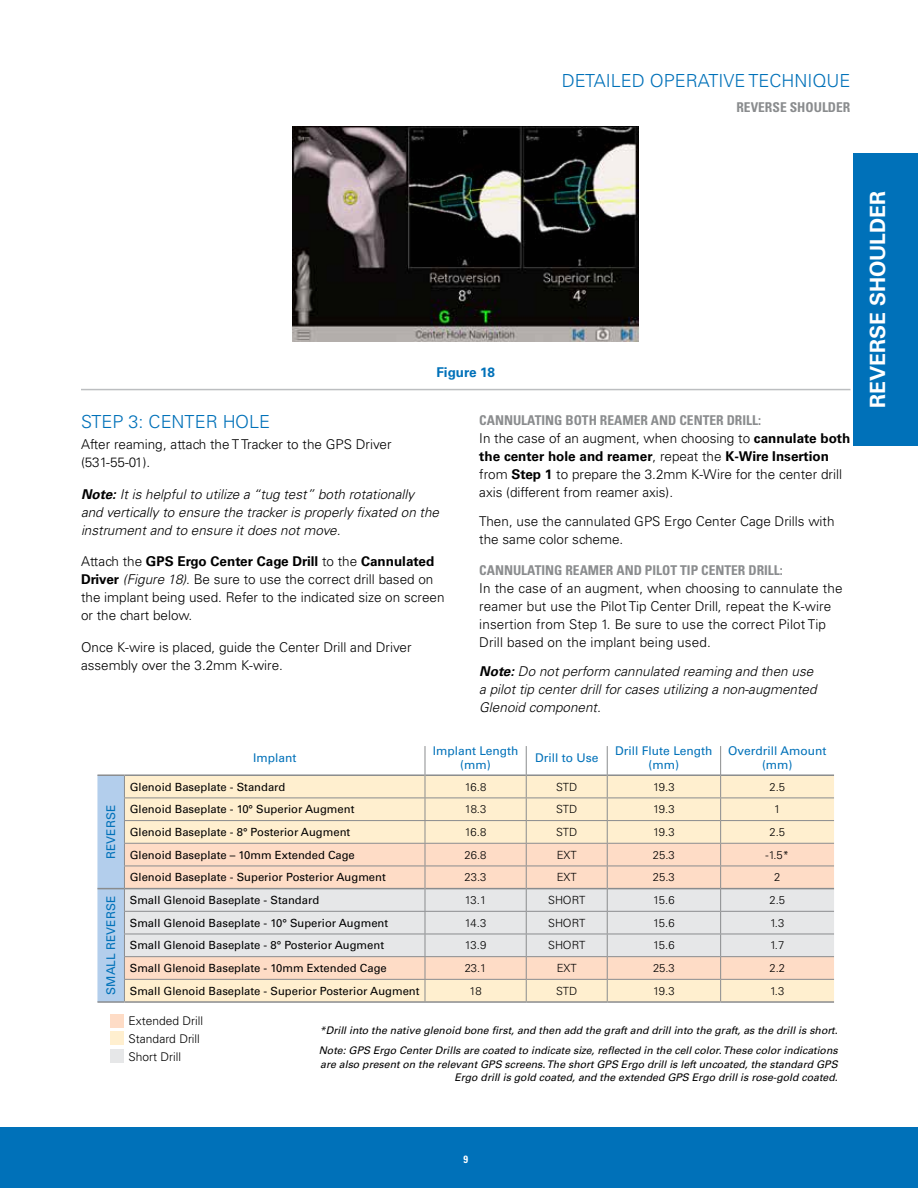
<style>
.page{position:relative;width:918px;height:1188px;background:#fff}
.page>*{position:absolute;margin:0;border:0;box-sizing:border-box;transform-origin:0 0}
.t1{font:700 21px "Univers LT Std";color:#fff}
.t2{font:300 18px "Univers LT Std";color:#0071b9}
.t3{font:300 13.5px/18px "Univers LT Std";color:#000}
.t4{font:italic 300 13.5px/18px "Univers LT Std";color:#000}
.t5{font:700 condensed 13.5px "Univers LT Std";color:#8a8c8e}
.t6{font:700 13.5px "Univers LT Std";color:#0071b9}
.t7{font:12px/13.5px "Univers LT Std";color:#0071b9;text-align:center}
.t8{font:300 12px/18px "Univers LT Std";color:#000}
.t9{font:11.25px "Univers LT Std";color:#000}
.t10{font:300 11.25px "Univers LT Std";letter-spacing:-.02em;color:#000}
.t11{font:italic 10.5px/20.2px "Univers LT Std";color:#000}
.t12{font:700 condensed 10.5px "Univers LT Std";color:#fff}
.s1{font-weight:700}
.s2{font-style:italic}
.s3{font-weight:700;font-stretch:condensed;color:#8a8c8e}
</style>
<div class="page">
<div style="left:0;top:1127px;width:918px;height:61px;background:#0071b9"></div>
<div style="left:854px;top:153px;width:64px;height:293px;background:#0071b9"></div>
<hr style="left:81px;top:389px;width:769px;height:1px;background:#bcbec0">
<hr style="left:97px;top:1001px;width:27px;height:2px;background:#8a8c8e">
<hr style="left:124px;top:1001px;width:301px;height:2px;background:#8a8c8e">
<hr style="left:425px;top:1001px;width:101px;height:2px;background:#8a8c8e">
<hr style="left:526px;top:1001px;width:81px;height:2px;background:#8a8c8e">
<hr style="left:607px;top:1001px;width:114px;height:2px;background:#8a8c8e">
<hr style="left:721px;top:1001px;width:113px;height:2px;background:#8a8c8e">
<svg style="left:97px;top:746px;width:737px;height:256px;background:#f0e4d5"></svg>
<div style="left:110px;top:1032px;width:14px;height:13px;background:#ffefcf"></div>
<div style="left:110px;top:1049px;width:14px;height:13px;background:#e6e7e8"></div>
<div style="left:110px;top:1014px;width:14px;height:14px;background:#fedcc6"></div>
<img style="left:293px;top:127px;width:346px;height:214px">
<h2 class="t2" style="left:562px;top:70px;width:290px">DETAILED OPERATIVE TECHNIQUE</h2>
<p class="t5" style="left:736px;top:98px;width:116px">REVERSE SHOULDER</p>
<p class="t6" style="left:436px;top:364px;width:60px">Figure 18</p>
<h2 class="t2" style="left:81px;top:411px;width:191px">STEP 3: CENTER HOLE</h2>
<p class="t3" style="left:81px;top:436px;width:312px">After reaming, attach the T Tracker to the GPS Driver (531-55-01).</p>
<p class="t4" style="left:81px;top:485px;width:360px"><span class="s1">Note:</span> It is helpful to utilize a “tug test” both rotationally and vertically to ensure the tracker is properly fixated on the instrument and to ensure it does not move.</p>
<p class="t3" style="left:81px;top:553px;width:365px">Attach the <span class="s1">GPS Ergo Center Cage Drill</span> to the <span class="s1">Cannulated Driver</span> <span class="s2">(Figure 18)</span>. Be sure to use the correct drill based on the implant being used. Refer to the indicated size on screen or the chart below.</p>
<p class="t3" style="left:81px;top:638px;width:332px">Once K-wire is placed, guide the Center Drill and Driver assembly over the 3.2mm K-wire.</p>
<p class="t3" style="left:479px;top:411px;width:373px"><span class="s3">CANNULATING BOTH REAMER AND CENTER DRILL:<br></span>In the case of an augment, when choosing to <span class="s1">cannulate both the center hole and reamer</span>, repeat the <span class="s1">K-Wire Insertion </span>from <span class="s1">Step 1</span> to prepare the 3.2mm K-Wire for the center drill axis (different from reamer axis).</p>
<p class="t3" style="left:479px;top:512px;width:357px">Then, use the cannulated GPS Ergo Center Cage Drills with the same color scheme.</p>
<p class="t5" style="left:479px;top:562px;width:305px">CANNULATING REAMER AND PILOT TIP CENTER DRILL:</p>
<p class="t3" style="left:479px;top:580px;width:365px">In the case of an augment, when choosing to cannulate the reamer but use the Pilot Tip Center Drill, repeat the K-wire insertion from Step 1. Be sure to use the correct Pilot Tip Drill based on the implant being used.</p>
<p class="t4" style="left:479px;top:663px;width:339px"><span class="s1">Note:</span> Do not perform cannulated reaming and then use a pilot tip center drill for cases utilizing a non-augmented<br>Glenoid component.</p>
<p class="t7" style="left:104px;top:859px;width:56px;rotate:-90deg">REVERSE</p>
<p class="t7" style="left:253px;top:751px;width:45px">Implant</p>
<p class="t7" style="left:433px;top:744px;width:87px">Implant Length (mm)</p>
<p class="t7" style="left:535px;top:751px;width:65px">Drill to Use</p>
<p class="t7" style="left:615px;top:744px;width:99px">Drill Flute Length (mm)</p>
<p class="t7" style="left:728px;top:744px;width:100px">Overdrill Amount (mm)</p>
<p class="t9" style="left:130px;top:780px;width:157px">Glenoid Baseplate - Standard</p>
<p class="t10" style="left:465px;top:780px;width:23px">16.8</p>
<p class="t10" style="left:556px;top:780px;width:23px">STD</p>
<p class="t10" style="left:653px;top:780px;width:23px">19.3</p>
<p class="t10" style="left:770px;top:780px;width:17px">2.5</p>
<p class="t9" style="left:130px;top:803px;width:226px">Glenoid Baseplate - 10° Superior Augment</p>
<p class="t10" style="left:465px;top:803px;width:23px">18.3</p>
<p class="t10" style="left:556px;top:803px;width:23px">STD</p>
<p class="t10" style="left:653px;top:803px;width:23px">19.3</p>
<p class="t10" style="left:774px;top:803px;width:8px">1</p>
<p class="t9" style="left:130px;top:825px;width:222px">Glenoid Baseplate - 8° Posterior Augment</p>
<p class="t10" style="left:465px;top:825px;width:23px">16.8</p>
<p class="t10" style="left:556px;top:825px;width:23px">STD</p>
<p class="t10" style="left:653px;top:825px;width:23px">19.3</p>
<p class="t10" style="left:770px;top:825px;width:17px">2.5</p>
<p class="t9" style="left:130px;top:848px;width:227px">Glenoid Baseplate – 10mm Extended Cage</p>
<p class="t10" style="left:465px;top:848px;width:23px">26.8</p>
<p class="t10" style="left:557px;top:848px;width:22px">EXT</p>
<p class="t10" style="left:653px;top:848px;width:23px">25.3</p>
<p class="t10" style="left:766px;top:848px;width:25px">-1.5*</p>
<p class="t9" style="left:130px;top:871px;width:258px">Glenoid Baseplate - Superior Posterior Augment</p>
<p class="t10" style="left:465px;top:871px;width:23px">23.3</p>
<p class="t10" style="left:557px;top:871px;width:22px">EXT</p>
<p class="t10" style="left:653px;top:871px;width:23px">25.3</p>
<p class="t10" style="left:774px;top:871px;width:8px">2</p>
<p class="t7" style="left:104px;top:995px;width:100px;rotate:-90deg">SMALL REVERSE</p>
<p class="t9" style="left:130px;top:893px;width:191px">Small Glenoid Baseplate - Standard</p>
<p class="t10" style="left:465px;top:893px;width:23px">13.1</p>
<p class="t10" style="left:548px;top:893px;width:39px">SHORT</p>
<p class="t10" style="left:653px;top:893px;width:23px">15.6</p>
<p class="t10" style="left:770px;top:893px;width:17px">2.5</p>
<p class="t9" style="left:130px;top:916px;width:260px">Small Glenoid Baseplate - 10° Superior Augment</p>
<p class="t10" style="left:465px;top:916px;width:23px">14.3</p>
<p class="t10" style="left:548px;top:916px;width:39px">SHORT</p>
<p class="t10" style="left:653px;top:916px;width:23px">15.6</p>
<p class="t10" style="left:770px;top:916px;width:16px">1.3</p>
<p class="t9" style="left:130px;top:939px;width:256px">Small Glenoid Baseplate - 8° Posterior Augment</p>
<p class="t10" style="left:465px;top:939px;width:23px">13.9</p>
<p class="t10" style="left:548px;top:939px;width:39px">SHORT</p>
<p class="t10" style="left:653px;top:939px;width:23px">15.6</p>
<p class="t10" style="left:770px;top:939px;width:16px">1.7</p>
<p class="t9" style="left:130px;top:961px;width:258px">Small Glenoid Baseplate - 10mm Extended Cage</p>
<p class="t10" style="left:465px;top:961px;width:23px">23.1</p>
<p class="t10" style="left:557px;top:961px;width:22px">EXT</p>
<p class="t10" style="left:653px;top:961px;width:23px">25.3</p>
<p class="t10" style="left:770px;top:961px;width:17px">2.2</p>
<p class="t9" style="left:130px;top:984px;width:291px">Small Glenoid Baseplate - Superior Posterior Augment</p>
<p class="t10" style="left:470px;top:984px;width:14px">18</p>
<p class="t10" style="left:556px;top:984px;width:23px">STD</p>
<p class="t10" style="left:653px;top:984px;width:23px">19.3</p>
<p class="t10" style="left:770px;top:984px;width:16px">1.3</p>
<p class="t8" style="left:128px;top:1012px;width:76px">Extended Drill<br>Standard Drill<br>Short Drill</p>
<p class="t11" style="left:319px;top:1020px;width:520px">*Drill into the native glenoid bone first, and then add the graft and drill into the graft, as the drill is short.<br>Note: GPS Ergo Center Drills are coated to indicate size, reflected in the cell color. These color indications</p>
<p class="t11" style="left:320px;top:1058px;width:519px;line-height:13.5px;text-align:right">are also present on the relevant GPS screens. The short GPS Ergo drill is left uncoated, the standard GPS<br>Ergo drill is gold coated, and the extended GPS Ergo drill is rose-gold coated.</p>
<h1 class="t1" style="left:866px;top:408px;width:218px;rotate:-90deg">REVERSE SHOULDER</h1>
<p class="t12" style="left:463px;top:1153px;width:6px">9</p>
</div>
